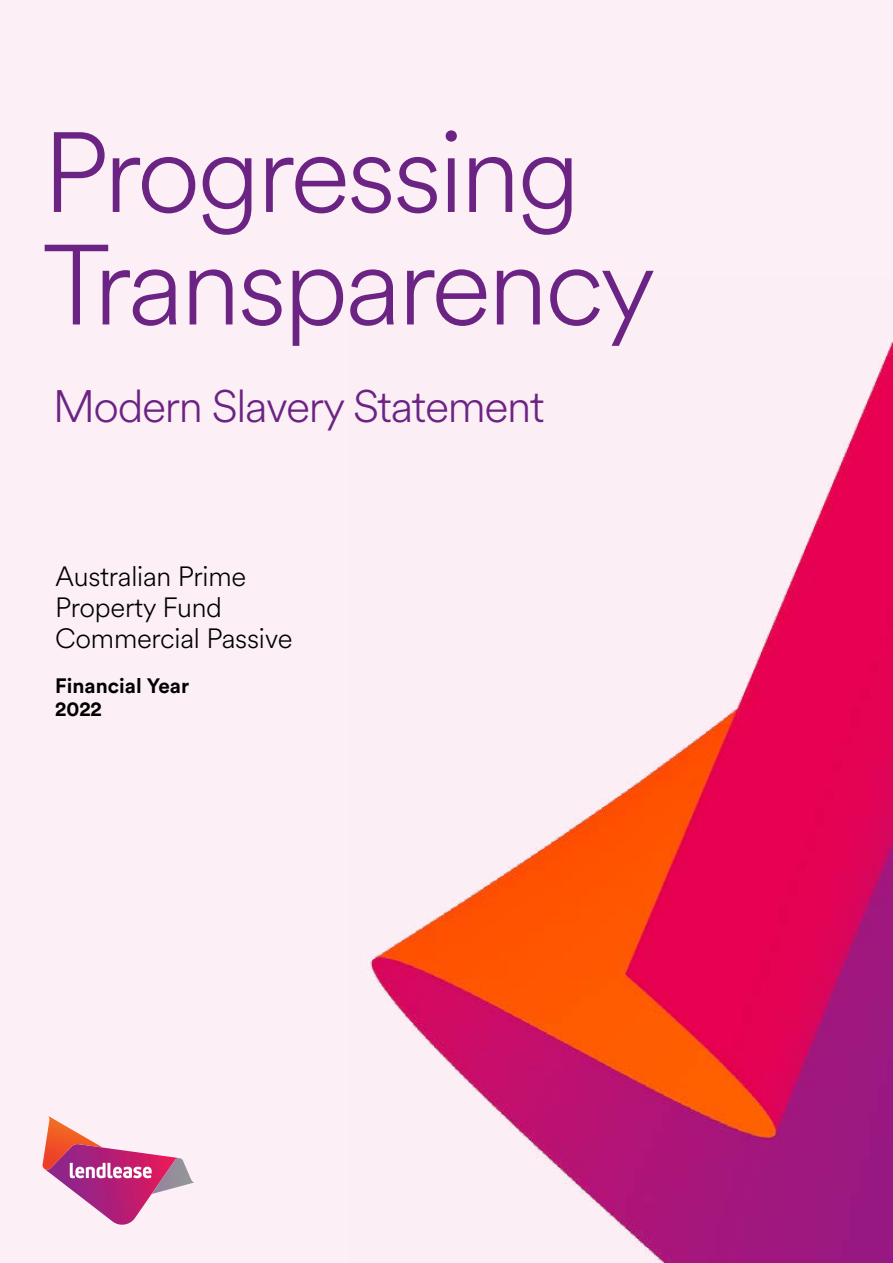
<style>
.page{position:relative;width:893px;height:1263px;background:#fcf0f6}
.page>*{position:absolute;margin:0;border:0;box-sizing:border-box;transform-origin:0 0}
.t1{font:300 112.5px/112.5px "Circular XX";letter-spacing:-.03em;color:#6c2484}
.t2{font:300 45px "Circular XX";letter-spacing:-.03em;color:#6c2484}
.t3{font:300 27.6px/31px "Circular XX";letter-spacing:-.01em;color:#000}
.t4{font:700 20.7px/22.4px "Circular Std";color:#000}
</style>
<div class="page">
<img style="left:370px;top:341px;width:523px;height:922px">
<svg style="left:42px;top:1116px;width:152px;height:109px"></svg>
<h1 class="t1" style="left:43px;top:112px;width:615px">Progressing<br>Transparency</h1>
<h2 class="t2" style="left:53px;top:376px;width:493px">Modern Slavery Statement</h2>
<p class="t3" style="left:55px;top:560px;width:239px">Australian Prime<br>Property Fund<br>Commercial Passive</p>
<p class="t4" style="left:55px;top:674px;width:135px">Financial Year<br>2022</p>
</div>
